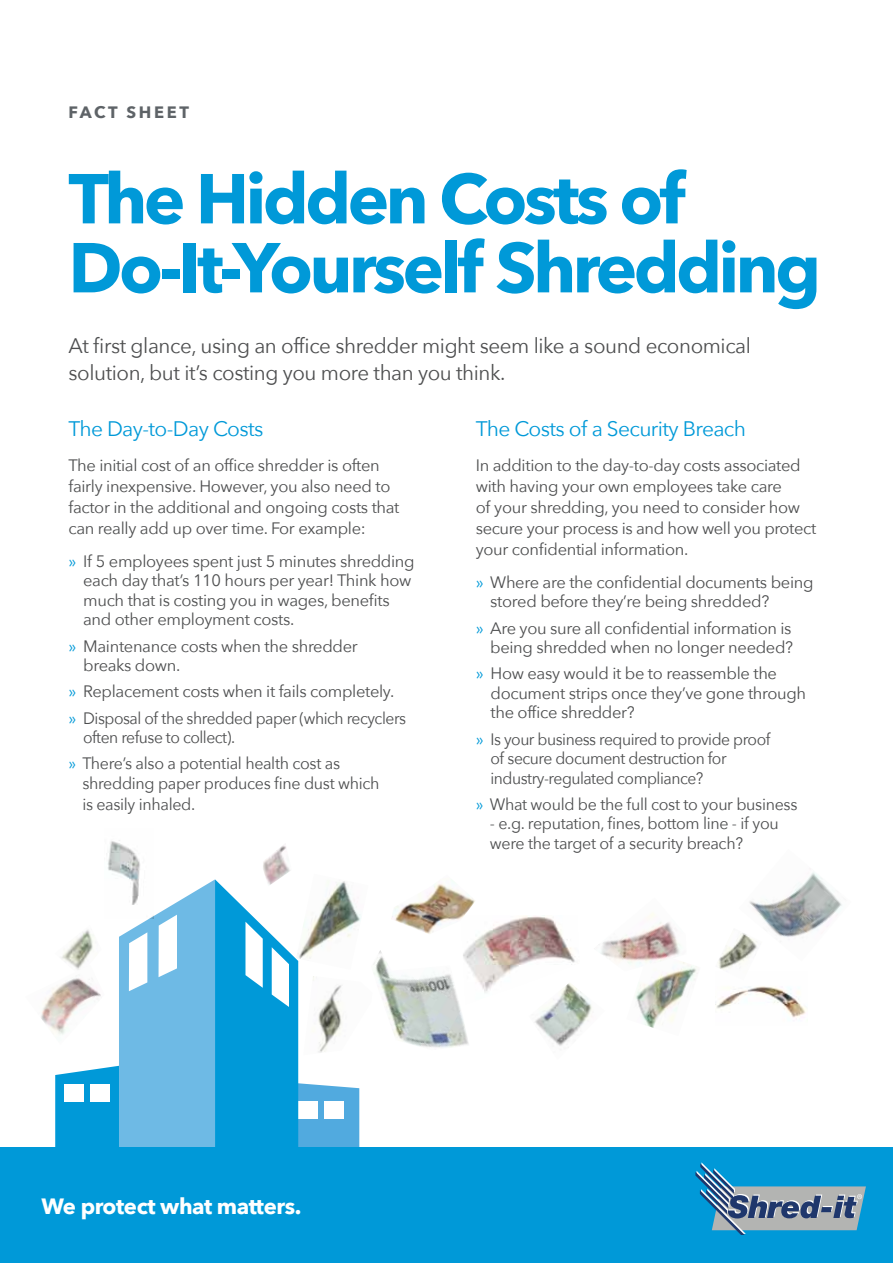
<style>
.page{position:relative;width:893px;height:1263px;background:#fff}
.page>*{position:absolute;margin:0;border:0;box-sizing:border-box;transform-origin:0 0}
.t1{font:700 69.75px/69px "Avenir Next";letter-spacing:-.05em;color:#0099d8}
.t2{font:700 22.05px "Avenir Next";letter-spacing:-.02em;color:#fff}
.t3{font:21px/27px "Avenir Next";letter-spacing:-.02em;color:#4d4e4f}
.t4{font:21px "Avenir Next";letter-spacing:-.03em;color:#0099d8}
.t5{font:16.5px/19.5px "Avenir Next";letter-spacing:-.02em;color:#4d4e4f}
.t6{font:16.5px/19.5px "Avenir Next";letter-spacing:-.02em;color:#4d4e4f;scale:.95 1}
.t7{font:700 16.5px "Avenir Next";letter-spacing:.15em;color:#5e6367}
.s1{color:#0099d8}
</style>
<div class="page">
<svg style="left:55px;top:879px;width:304px;height:268px"></svg>
<div style="left:0;top:1147px;width:893px;height:116px;background:#0099d8"></div>
<svg style="left:695px;top:1162px;width:171px;height:73px"></svg>
<img style="left:296px;top:879px;width:65px;height:91px">
<img style="left:466px;top:916px;width:109px;height:77px">
<img style="left:529px;top:982px;width:63px;height:64px">
<img style="left:749px;top:872px;width:93px;height:65px">
<img style="left:635px;top:965px;width:62px;height:63px">
<img style="left:105px;top:840px;width:48px;height:78px">
<img style="left:715px;top:986px;width:91px;height:32px">
<img style="left:373px;top:950px;width:96px;height:98px">
<img style="left:600px;top:913px;width:87px;height:58px">
<img style="left:303px;top:976px;width:56px;height:79px">
<img style="left:263px;top:845px;width:29px;height:41px">
<img style="left:55px;top:925px;width:47px;height:40px">
<img style="left:718px;top:928px;width:44px;height:42px">
<img style="left:392px;top:880px;width:84px;height:54px">
<img style="left:41px;top:965px;width:64px;height:80px">
<p class="t7" style="left:68px;top:98px;width:38px">fact</p>
<p class="t7" style="left:127px;top:98px;width:60px">sh eet</p>
<h1 class="t1" style="left:68px;top:163px;width:754px">The Hidden Costs of<br>Do-It-Yourself Shredding</h1>
<p class="t3" style="left:68px;top:331px;width:684px">At first glance, using an office shredder might seem like a sound economical solution, but it’s costing you more than you think.</p>
<p class="t4" style="left:68px;top:411px;width:197px">The Day-to-Day Costs</p>
<p class="t5" style="left:68px;top:454px;width:332px;line-height:21px">The initial cost of an office shredder is often fairly inexpensive. However, you also need to factor in the additional and ongoing costs that can really add up over time. For example:</p>
<p class="t5" style="left:83px;top:551px;width:333px;text-indent:-15px"><span class="s1">»</span> If 5 employees spent just 5 minutes shredding each day that’s 110 hours per year! Think how much that is costing you in wages, benefits and other employment costs.</p>
<p class="t5" style="left:83px;top:635px;width:276px;text-indent:-15px"><span class="s1">»</span> Maintenance costs when the shredder breaks down.</p>
<p class="t5" style="left:68px;top:678px;width:339px;line-height:26.2px"><span class="s1">»</span> Replacement costs when it fails completely. <span class="s1">»</span> Disposal of the shredded paper (which recyclers</p>
<p class="t6" style="left:68px;top:724px;width:288px;line-height:26.2px;text-indent:15px">often refuse to collect).<br><span class="s1">»</span> There’s also a potential health cost as</p>
<p class="t5" style="left:82px;top:772px;width:299px;line-height:21px">shredding paper produces fine dust which is easily inhaled.</p>
<p class="t4" style="left:476px;top:411px;width:272px">The Costs of a Security Breach</p>
<p class="t5" style="left:476px;top:454px;width:342px;line-height:21px">In addition to the day-to-day costs associated with having your own employees take care<br>of your shredding, you need to consider how secure your process is and how well you protect your confidential information.</p>
<p class="t5" style="left:490px;top:572px;width:325px;text-indent:-15px"><span class="s1">»</span> Where are the confidential documents being stored before they’re being shredded?</p>
<p class="t5" style="left:476px;top:617px;width:319px;text-align:right"><span class="s1">»</span> Are you sure all confidential information is being shredded when no longer needed?</p>
<p class="t5" style="left:490px;top:663px;width:317px;text-indent:-15px"><span class="s1">»</span> How easy would it be to reassemble the document strips once they’ve gone through the office shredder?</p>
<p class="t6" style="left:490px;top:728px;width:296px;text-indent:-15px"><span class="s1">»</span> Is your business required to provide proof of secure document destruction for industry-regulated compliance?</p>
<p class="t5" style="left:476px;top:794px;width:323px"><span class="s1">»</span> What would be the full cost to your business</p>
<p class="t5" style="left:490px;top:813px;width:290px">- e.g. reputation, fines, bottom line - if you were the target of a security breach?</p>
<h2 class="t2" style="left:41px;top:1187px;width:261px">We protect what matters.</h2>
</div>
